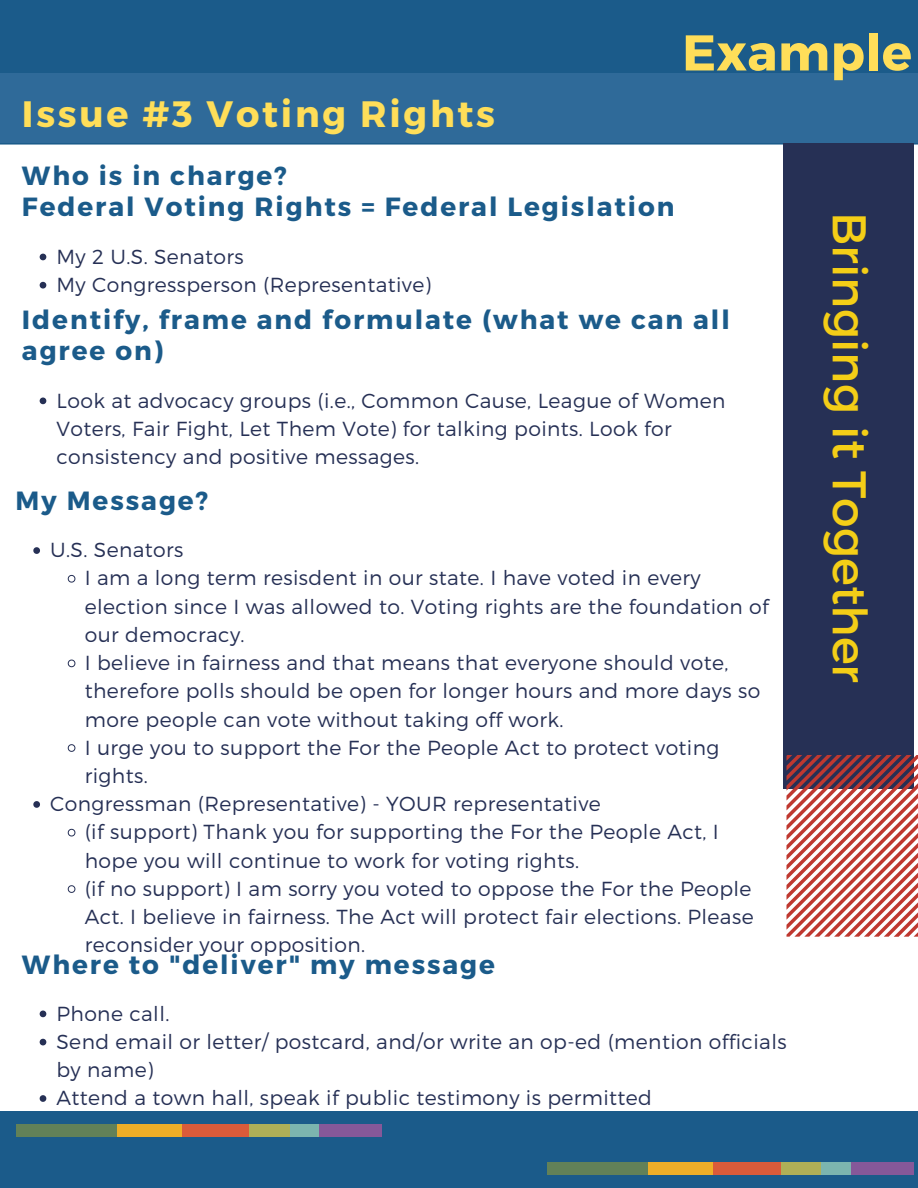
<style>
.page{position:relative;width:918px;height:1188px;background:#1b5b8a}
.page>*{position:absolute;margin:0;border:0;box-sizing:border-box;transform-origin:0 0}
.t1{font:700 50.25px "Montserrat";letter-spacing:.01em;color:#ffde59}
.t2{font:47.25px "Montserrat";color:#f4ce17}
.t3{font:700 36.75px "Montserrat";letter-spacing:.075em;color:#ffde59}
.t4{font:700 26.25px/31px "Montserrat";letter-spacing:.075em;color:#1b5b8a}
.t5{font:300 20.25px/28.2px "Montserrat";letter-spacing:.02em;color:#263055}
</style>
<div class="page">
<div style="left:0;top:73px;width:918px;height:70px;background:#2f6a99"></div>
<div style="left:0;top:145px;width:918px;height:966px;background:#fff"></div>
<div style="left:784px;top:143px;width:130px;height:646px;background:#263055"></div>
<svg style="left:40px;top:254px;width:6px;height:6px"></svg>
<svg style="left:40px;top:282px;width:6px;height:7px"></svg>
<svg style="left:40px;top:398px;width:6px;height:6px"></svg>
<svg style="left:33px;top:547px;width:7px;height:7px"></svg>
<svg style="left:68px;top:575px;width:7px;height:8px"></svg>
<svg style="left:68px;top:660px;width:7px;height:7px"></svg>
<svg style="left:68px;top:744px;width:7px;height:8px"></svg>
<svg style="left:33px;top:801px;width:7px;height:7px"></svg>
<svg style="left:68px;top:829px;width:7px;height:8px"></svg>
<svg style="left:68px;top:885px;width:7px;height:8px"></svg>
<svg style="left:40px;top:1011px;width:6px;height:6px"></svg>
<svg style="left:40px;top:1039px;width:6px;height:6px"></svg>
<svg style="left:40px;top:1095px;width:6px;height:7px"></svg>
<div style="left:16px;top:1125px;width:102px;height:12px;background:#628158"></div>
<div style="left:117px;top:1125px;width:65px;height:12px;background:#eeae28"></div>
<div style="left:182px;top:1125px;width:70px;height:12px;background:#da5b3a"></div>
<div style="left:249px;top:1125px;width:42px;height:12px;background:#afaf57"></div>
<div style="left:290px;top:1125px;width:30px;height:12px;background:#7cb5af"></div>
<div style="left:320px;top:1125px;width:62px;height:12px;background:#865899"></div>
<div style="left:547px;top:1162px;width:103px;height:13px;background:#628158"></div>
<div style="left:648px;top:1162px;width:66px;height:13px;background:#eeae28"></div>
<div style="left:713px;top:1162px;width:70px;height:13px;background:#da5b3a"></div>
<div style="left:781px;top:1162px;width:42px;height:13px;background:#afaf57"></div>
<div style="left:822px;top:1162px;width:29px;height:13px;background:#7cb5af"></div>
<div style="left:851px;top:1162px;width:63px;height:13px;background:#865899"></div>
<svg style="left:786px;top:755px;width:132px;height:182px;background:#ca8a89"></svg>
<p class="t1" style="left:682px;top:20px;width:231px">Example</p>
<h2 class="t3" style="left:22px;top:90px;width:475px">Issue #3 Voting Rights</h2>
<p class="t4" style="left:22px;top:159px;width:654px">Who is in charge?<br>Federal Voting Rights = Federal Legislation</p>
<p class="t5" style="left:57px;top:241px;width:376px">My 2 U.S. Senators<br>My Congressperson (Representative)</p>
<h3 class="t4" style="left:22px;top:303px;width:709px">Identify, frame and formulate (what we can all agree on)</h3>
<p class="t5" style="left:57px;top:385px;width:671px">Look at advocacy groups (i.e., Common Cause, League of Women<br>Voters, Fair Fight, Let Them Vote) for talking points. Look for consistency and positive messages.</p>
<p class="t4" style="left:16px;top:484px;width:194px">My Message?</p>
<h1 class="t5" style="left:50px;top:535px;width:135px">U.S. Senators</h1>
<h1 class="t5" style="left:85px;top:563px;width:686px">I am a long term resisdent in our state. I have voted in every election since I was allowed to. Voting rights are the foundation of our democracy.</h1>
<h1 class="t5" style="left:85px;top:648px;width:677px">I believe in fairness and that means that everyone should vote, therefore polls should be open for longer hours and more days so more people can vote without taking off work.</h1>
<p class="t5" style="left:85px;top:732px;width:636px">I urge you to support the For the People Act to protect voting rights.</p>
<p class="t5" style="left:50px;top:789px;width:552px">Congressman (Representative) - YOUR representative</p>
<p class="t5" style="left:85px;top:817px;width:636px">(if support) Thank you for supporting the For the People Act, I hope you will continue to work for voting rights.</p>
<p class="t5" style="left:85px;top:873px;width:670px;text-align:justify">(if no support) I am sorry you voted to oppose the For the People Act. I believe in fairness. The Act will protect fair elections. Please reconsider your opposition.</p>
<p class="t4" style="left:22px;top:947px;width:475px">Where to "deliver" my message</p>
<p class="t5" style="left:57px;top:998px;width:114px">Phone call.</p>
<h1 class="t5" style="left:57px;top:1026px;width:732px">Send email or letter/ postcard, and/or write an op-ed (mention officials by name)</h1>
<p class="t5" style="left:57px;top:1083px;width:597px">Attend a town hall, speak if public testimony is permitted</p>
<p class="t2" style="left:880px;top:212px;width:473px;rotate:90deg">Bringing it Together</p>
</div>
